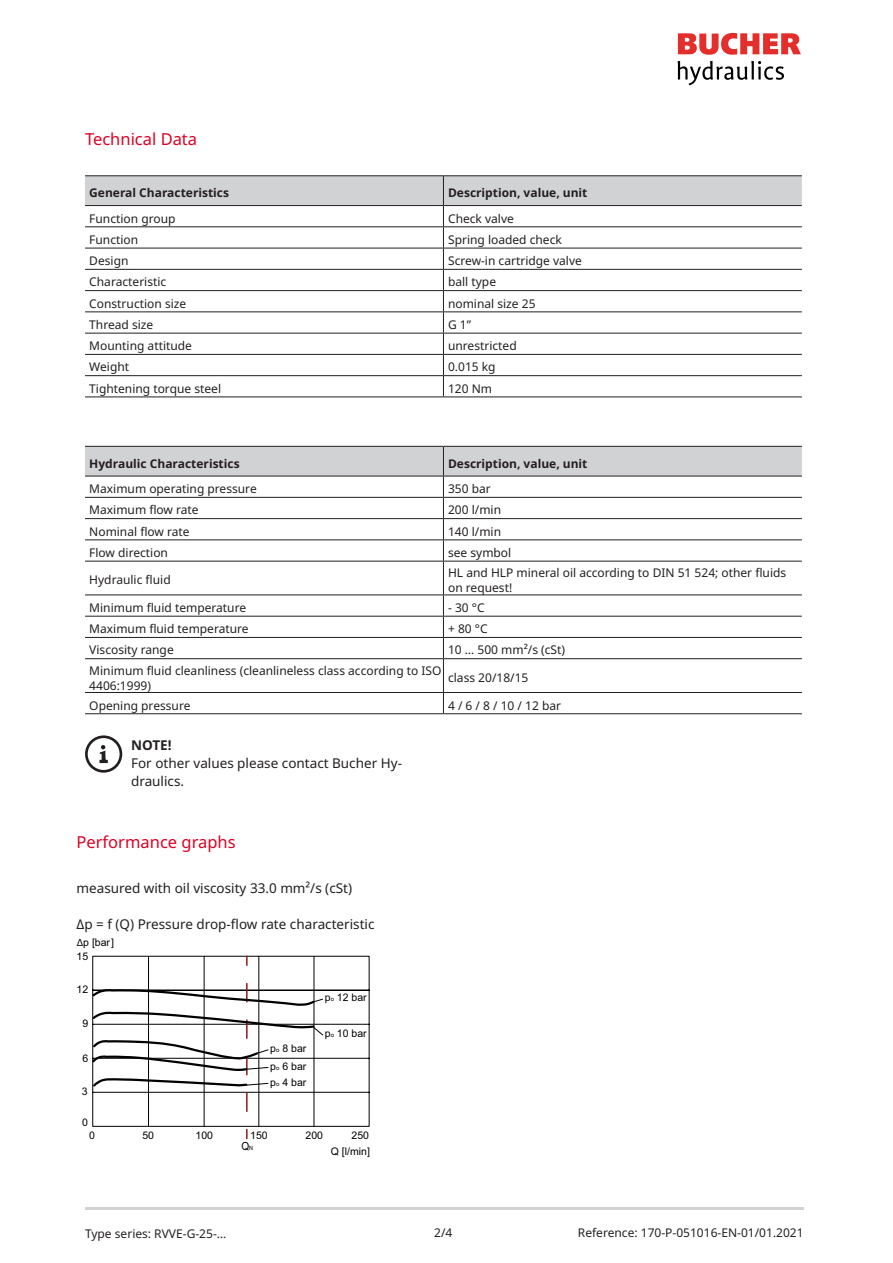
<style>
.page{position:relative;width:893px;height:1263px;background:#fff}
.page>*{position:absolute;margin:0;border:0;box-sizing:border-box;transform-origin:0 0}
.t1{font:16.5px "Noto Sans";color:#dc0023}
.picture_H1{font:13.5px "Noto Sans";color:#231f20}
.text{font:13.5px/18px "Noto Sans";color:#231f20}
.picture_H1_bold{font:700 13.5px "Noto Sans";color:#231f20}
.table_text{font:12px/15px "Noto Sans";color:#231f20}
.H_1_table{font:700 12px "Noto Sans";color:#231f20}
.reference{font:12px "Noto Sans";color:#231f20}
.date{font:12px "Noto Sans";color:#231f20}
.page_nuber{font:12px "Noto Sans";color:#231f20}
.t2{font:11.25px "Arial";color:#000001;scale:.9 1}
.t3{font:10.5px "Arial";color:#000001}
.s1{font-family:"Myriad Pro"}
.s2{font-size:6px}
</style>
<div class="page">
<svg style="left:678px;top:33px;width:123px;height:22px"></svg>
<svg style="left:677px;top:61px;width:107px;height:24px"></svg>
<hr style="left:85px;top:1208px;width:719px;height:2px;background:#d1d2d4">
<hr style="left:443px;top:396px;width:359px;height:1px;background:#231f20">
<svg style="left:85px;top:176px;width:717px;height:220px"></svg>
<hr style="left:85px;top:175px;width:358px;height:1px;background:#231f20">
<hr style="left:443px;top:175px;width:359px;height:1px;background:#231f20">
<hr style="left:85px;top:205px;width:358px;height:1px;background:#231f20">
<hr style="left:443px;top:205px;width:359px;height:1px;background:#231f20">
<hr style="left:85px;top:226px;width:358px;height:1px;background:#231f20">
<hr style="left:85px;top:248px;width:358px;height:1px;background:#231f20">
<hr style="left:85px;top:269px;width:358px;height:1px;background:#231f20">
<hr style="left:85px;top:290px;width:358px;height:1px;background:#231f20">
<hr style="left:85px;top:311px;width:358px;height:1px;background:#231f20">
<hr style="left:85px;top:333px;width:358px;height:1px;background:#231f20">
<hr style="left:85px;top:354px;width:358px;height:1px;background:#231f20">
<hr style="left:85px;top:375px;width:358px;height:1px;background:#231f20">
<hr style="left:85px;top:396px;width:358px;height:1px;background:#231f20">
<svg style="left:85px;top:595px;width:717px;height:65px"></svg>
<hr style="left:443px;top:561px;width:359px;height:1px;background:#231f20">
<hr style="left:443px;top:561px;width:1px;height:33px;background:#231f20">
<hr style="left:443px;top:594px;width:359px;height:1px;background:#231f20">
<hr style="left:443px;top:616px;width:359px;height:1px;background:#231f20">
<hr style="left:443px;top:637px;width:359px;height:1px;background:#231f20">
<svg style="left:443px;top:595px;width:1px;height:63px"></svg>
<hr style="left:443px;top:658px;width:359px;height:1px;background:#231f20">
<hr style="left:443px;top:659px;width:1px;height:33px;background:#231f20">
<hr style="left:443px;top:692px;width:359px;height:1px;background:#231f20">
<svg style="left:443px;top:693px;width:1px;height:20px"></svg>
<hr style="left:443px;top:713px;width:359px;height:1px;background:#231f20">
<svg style="left:85px;top:447px;width:717px;height:114px"></svg>
<hr style="left:85px;top:446px;width:358px;height:1px;background:#231f20">
<hr style="left:443px;top:446px;width:359px;height:1px;background:#231f20">
<hr style="left:85px;top:476px;width:358px;height:1px;background:#231f20">
<hr style="left:443px;top:476px;width:359px;height:1px;background:#231f20">
<hr style="left:85px;top:497px;width:358px;height:1px;background:#231f20">
<hr style="left:85px;top:518px;width:358px;height:1px;background:#231f20">
<hr style="left:85px;top:539px;width:358px;height:1px;background:#231f20">
<hr style="left:85px;top:561px;width:358px;height:1px;background:#231f20">
<hr style="left:85px;top:594px;width:358px;height:1px;background:#231f20">
<hr style="left:85px;top:616px;width:358px;height:1px;background:#231f20">
<hr style="left:85px;top:637px;width:358px;height:1px;background:#231f20">
<hr style="left:85px;top:658px;width:358px;height:1px;background:#231f20">
<hr style="left:85px;top:692px;width:358px;height:1px;background:#231f20">
<hr style="left:85px;top:713px;width:358px;height:1px;background:#231f20">
<svg style="left:85px;top:735px;width:37px;height:38px"></svg>
<svg style="left:92px;top:955px;width:278px;height:172px"></svg>
<hr style="left:148px;top:956px;width:1px;height:170px;background:#000001">
<hr style="left:204px;top:956px;width:1px;height:170px;background:#000001">
<hr style="left:258px;top:956px;width:1px;height:170px;background:#000001">
<hr style="left:314px;top:956px;width:1px;height:170px;background:#000001">
<svg style="left:246px;top:956px;width:2px;height:9px"></svg>
<svg style="left:246px;top:1129px;width:2px;height:9px"></svg>
<svg style="left:92px;top:983px;width:232px;height:137px"></svg>
<h2 class="t1" style="left:85px;top:128px;width:114px">Technical Data</h2>
<p class="H_1_table" style="left:89px;top:184px;width:141px">General Characteristics</p>
<p class="H_1_table" style="left:448px;top:184px;width:141px">Description, value, unit</p>
<p class="table_text" style="left:89px;top:211px;width:88px">Function group</p>
<p class="table_text" style="left:448px;top:211px;width:67px">Check valve</p>
<p class="table_text" style="left:89px;top:232px;width:50px">Function</p>
<p class="table_text" style="left:448px;top:232px;width:115px">Spring loaded check</p>
<p class="table_text" style="left:89px;top:254px;width:41px">Design</p>
<p class="table_text" style="left:448px;top:254px;width:135px">Screw-in cartridge valve</p>
<p class="table_text" style="left:89px;top:275px;width:79px">Characteristic</p>
<p class="table_text" style="left:448px;top:275px;width:50px">ball type</p>
<p class="table_text" style="left:89px;top:296px;width:98px">Construction size</p>
<p class="table_text" style="left:448px;top:296px;width:89px">nominal size 25</p>
<p class="table_text" style="left:89px;top:317px;width:66px">Thread size</p>
<p class="table_text" style="left:448px;top:317px;width:25px">G 1”</p>
<p class="table_text" style="left:89px;top:339px;width:104px">Mounting attitude</p>
<p class="table_text" style="left:448px;top:339px;width:70px">unrestricted</p>
<p class="table_text" style="left:89px;top:360px;width:41px">Weight</p>
<p class="table_text" style="left:448px;top:360px;width:49px">0.015 kg</p>
<p class="table_text" style="left:89px;top:381px;width:133px">Tightening torque steel</p>
<p class="table_text" style="left:448px;top:381px;width:46px">120 Nm</p>
<p class="H_1_table" style="left:89px;top:455px;width:152px">Hydraulic Characteristics</p>
<p class="H_1_table" style="left:448px;top:455px;width:141px">Description, value, unit</p>
<p class="table_text" style="left:89px;top:482px;width:169px">Maximum operating pressure</p>
<p class="table_text" style="left:448px;top:482px;width:44px">350 bar</p>
<p class="table_text" style="left:89px;top:503px;width:111px">Maximum flow rate</p>
<p class="table_text" style="left:448px;top:503px;width:55px">200 l/min</p>
<p class="table_text" style="left:89px;top:524px;width:102px">Nominal flow rate</p>
<p class="table_text" style="left:448px;top:524px;width:55px">140 l/min</p>
<p class="table_text" style="left:89px;top:545px;width:80px">Flow direction</p>
<p class="table_text" style="left:448px;top:545px;width:65px">see symbol</p>
<p class="table_text" style="left:89px;top:573px;width:83px">Hydraulic fluid</p>
<p class="table_text" style="left:448px;top:565px;width:340px">HL and HLP mineral oil according to DIN 51 524; other fluids on request!</p>
<p class="table_text" style="left:89px;top:600px;width:158px">Minimum fluid temperature</p>
<p class="table_text" style="left:448px;top:600px;width:38px">- 30 °C</p>
<p class="table_text" style="left:89px;top:622px;width:161px">Maximum fluid temperature</p>
<p class="table_text" style="left:448px;top:622px;width:41px">+ 80 °C</p>
<p class="table_text" style="left:89px;top:643px;width:86px">Viscosity range</p>
<p class="table_text" style="left:448px;top:643px;width:119px">10 … 500 mm²/s (cSt)</p>
<p class="table_text" style="left:89px;top:663px;width:354px">Minimum fluid cleanliness (cleanlineless class according to ISO<br>4406:1999)</p>
<p class="table_text" style="left:448px;top:670px;width:82px">class 20/18/15</p>
<p class="table_text" style="left:89px;top:698px;width:103px">Opening pressure</p>
<p class="table_text" style="left:448px;top:698px;width:115px">4 / 6 / 8 / 10 / 12 bar</p>
<p class="picture_H1_bold" style="left:131px;top:735px;width:42px">NOTE!</p>
<p class="text" style="left:131px;top:754px;width:272px">For other values please contact Bucher Hy&shy;draulics.</p>
<h2 class="t1" style="left:77px;top:831px;width:161px">Performance graphs</h2>
<p class="picture_H1" style="left:77px;top:878px;width:277px">measured with oil viscosity 33.0 mm²/s (cSt)</p>
<p class="picture_H1" style="left:77px;top:914px;width:300px">Δp = f (Q) Pressure drop-flow rate characteristic</p>
<p class="t3" style="left:77px;top:935px;width:39px"><span class="s1">Δ</span>p [bar]</p>
<p class="t3" style="left:77px;top:949px;width:13px">15</p>
<p class="t3" style="left:77px;top:982px;width:13px">12</p>
<p class="t3" style="left:82px;top:1016px;width:7px">9</p>
<p class="t3" style="left:82px;top:1051px;width:7px">6</p>
<p class="t3" style="left:82px;top:1084px;width:7px">3</p>
<p class="t3" style="left:82px;top:1115px;width:7px">0</p>
<p class="t3" style="left:270px;top:1041px;width:38px">p<span class="s2">o</span> 8 bar</p>
<p class="t3" style="left:270px;top:1059px;width:38px">p<span class="s2">o</span> 6 bar</p>
<p class="t3" style="left:270px;top:1074px;width:38px">p<span class="s2">o</span> 4 bar</p>
<p class="t3" style="left:325px;top:990px;width:43px">p<span class="s2">o</span> 12 bar</p>
<p class="t3" style="left:325px;top:1026px;width:43px">p<span class="s2">o</span> 10 bar</p>
<p class="t3" style="left:89px;top:1127px;width:7px">0</p>
<p class="t3" style="left:142px;top:1127px;width:13px">50</p>
<p class="t3" style="left:196px;top:1127px;width:19px">100</p>
<p class="t3" style="left:250px;top:1127px;width:19px">150</p>
<p class="t3" style="left:306px;top:1127px;width:19px">200</p>
<p class="t3" style="left:352px;top:1127px;width:19px">250</p>
<p class="t2" style="left:241px;top:1138px;width:15px">Q<span class="s2">N</span></p>
<p class="t3" style="left:331px;top:1144px;width:41px">Q [l/min]</p>
<p class="date" style="left:85px;top:1225px;width:143px">Type series: RVVE-G-25-…</p>
<p class="page_nuber" style="left:434px;top:1224px;width:20px">2/4</p>
<p class="reference" style="left:578px;top:1224px;width:227px">Reference: 170-P-051016-EN-01/01.2021</p>
</div>
